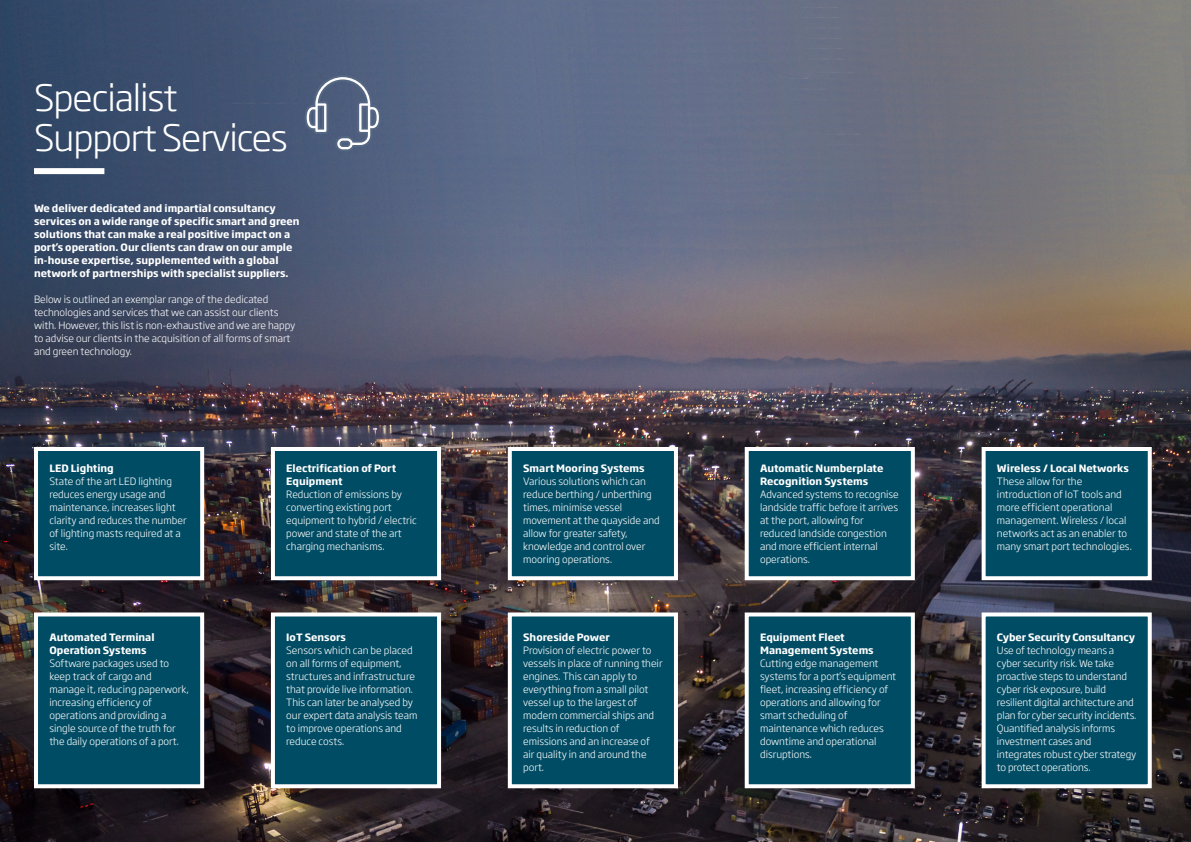
<style>
.page{position:relative;width:1191px;height:842px;background:#fff}
.page>*{position:absolute;margin:0;border:0;box-sizing:border-box;transform-origin:0 0}
.NIRAS_RU01{font:300 36px/40px "Soho Gothic Pro";letter-spacing:-.03em;color:#fff}
._9_5_13_Brød_light{font:300 10px/13px "Soho Gothic Pro";color:#fff}
._9_5_13_Brød_light-2{font:700 10px/13px "Soho Gothic Pro";color:#fff}
.s1{font-weight:700}
</style>
<div class="page">
<img style="left:0;top:0;width:1191px;height:842px">
<div style="left:34px;top:168px;width:70px;height:6px;background:#fff"></div>
<div style="left:36px;top:449px;width:166px;height:129px;background:#004c64"></div>
<div style="left:34px;top:447px;width:170px;height:133px;border:4px solid #fff"></div>
<div style="left:746px;top:614px;width:167px;height:172px;background:#004c64"></div>
<div style="left:744px;top:612px;width:171px;height:176px;border:4px solid #fff"></div>
<div style="left:983px;top:449px;width:166px;height:129px;background:#004c64"></div>
<div style="left:981px;top:447px;width:170px;height:133px;border:4px solid #fff"></div>
<div style="left:510px;top:449px;width:166px;height:129px;background:#004c64"></div>
<div style="left:508px;top:447px;width:170px;height:133px;border:4px solid #fff"></div>
<div style="left:746px;top:449px;width:167px;height:129px;background:#004c64"></div>
<div style="left:744px;top:447px;width:171px;height:133px;border:4px solid #fff"></div>
<div style="left:36px;top:614px;width:166px;height:172px;background:#004c64"></div>
<div style="left:34px;top:612px;width:170px;height:176px;border:4px solid #fff"></div>
<div style="left:273px;top:449px;width:166px;height:129px;background:#004c64"></div>
<div style="left:271px;top:447px;width:170px;height:133px;border:4px solid #fff"></div>
<div style="left:273px;top:614px;width:166px;height:172px;background:#004c64"></div>
<div style="left:271px;top:612px;width:170px;height:176px;border:4px solid #fff"></div>
<div style="left:983px;top:614px;width:166px;height:172px;background:#004c64"></div>
<div style="left:981px;top:612px;width:170px;height:176px;border:4px solid #fff"></div>
<div style="left:510px;top:614px;width:166px;height:172px;background:#004c64"></div>
<div style="left:508px;top:612px;width:170px;height:176px;border:4px solid #fff"></div>
<svg style="left:304px;top:74px;width:78px;height:78px;background:#65738e"></svg>
<p class="NIRAS_RU01" style="left:34px;top:75px;width:255px">Specialist<br>Support Services</p>
<p class="_9_5_13_Brød_light-2" style="left:34px;top:201px;width:267px">We deliver dedicated and impartial consultancy services on a wide range of specific smart and green solutions that can make a real positive impact on a port’s operation. Our clients can draw on our ample in-house expertise, supplemented with a global network of partnerships with specialist suppliers.</p>
<p class="_9_5_13_Brød_light" style="left:34px;top:292px;width:263px">Below is outlined an exemplar range of the dedicated technologies and services that we can assist our clients with. However, this list is non-exhaustive and we are happy to advise our clients in the acquisition of all forms of smart and green technology.</p>
<p class="_9_5_13_Brød_light" style="left:49px;top:461px;width:139px"><span class="s1">LED Lighting<br></span>State of the art LED lighting reduces energy usage and maintenance, increases light clarity and reduces the number of lighting masts required at a site.</p>
<p class="_9_5_13_Brød_light" style="left:286px;top:461px;width:132px"><span class="s1">Electrification of Port<br>Equipment<br></span>Reduction of emissions by converting existing port equipment to hybrid / electric power and state of the art charging mechanisms.</p>
<p class="_9_5_13_Brød_light" style="left:523px;top:461px;width:138px"><span class="s1">Smart Mooring Systems<br></span>Various solutions which can reduce berthing / unberthing times, minimise vessel movement at the quayside and allow for greater safety, knowledge and control over mooring operations.</p>
<p class="_9_5_13_Brød_light" style="left:760px;top:461px;width:140px"><span class="s1">Automatic Numberplate<br>Recognition Systems<br></span>Advanced systems to recognise landside traffic before it arrives at the port, allowing for reduced landside congestion and more efficient internal operations.</p>
<p class="_9_5_13_Brød_light" style="left:997px;top:461px;width:136px"><span class="s1">Wireless / Local Networks<br></span>These allow for the introduction of IoT tools and more efficient operational management. Wireless / local networks act as an enabler to many smart port technologies.</p>
<p class="_9_5_13_Brød_light" style="left:49px;top:630px;width:141px"><span class="s1">Automated Terminal<br>Operation Systems<br></span>Software packages used to keep track of cargo and manage it, reducing paperwork, increasing efficiency of operations and providing a single source of the truth for the daily operations of a port.</p>
<p class="_9_5_13_Brød_light" style="left:286px;top:630px;width:133px"><span class="s1">IoT Sensors<br></span>Sensors which can be placed on all forms of equipment, structures and infrastructure that provide live information.<br>This can later be analysed by our expert data analysis team to improve operations and reduce costs.</p>
<p class="_9_5_13_Brød_light" style="left:997px;top:630px;width:141px"><span class="s1">Cyber Security Consultancy<br></span>Use of technology means a cyber security risk. We take proactive steps to understand cyber risk exposure, build resilient digital architecture and plan for cyber security incidents.<br>Quantified analysis informs investment cases and integrates robust cyber strategy to protect operations.</p>
<p class="_9_5_13_Brød_light" style="left:523px;top:630px;width:141px"><span class="s1">Shoreside Power<br></span>Provision of electric power to vessels in place of running their engines. This can apply to everything from a small pilot vessel up to the largest of modern commercial ships and results in reduction of emissions and an increase of air quality in and around the port.</p>
<p class="_9_5_13_Brød_light" style="left:760px;top:630px;width:138px"><span class="s1">Equipment Fleet<br>Management Systems<br></span>Cutting edge management systems for a port’s equipment fleet, increasing efficiency of operations and allowing for smart scheduling of maintenance which reduces downtime and operational disruptions.</p>
</div>
